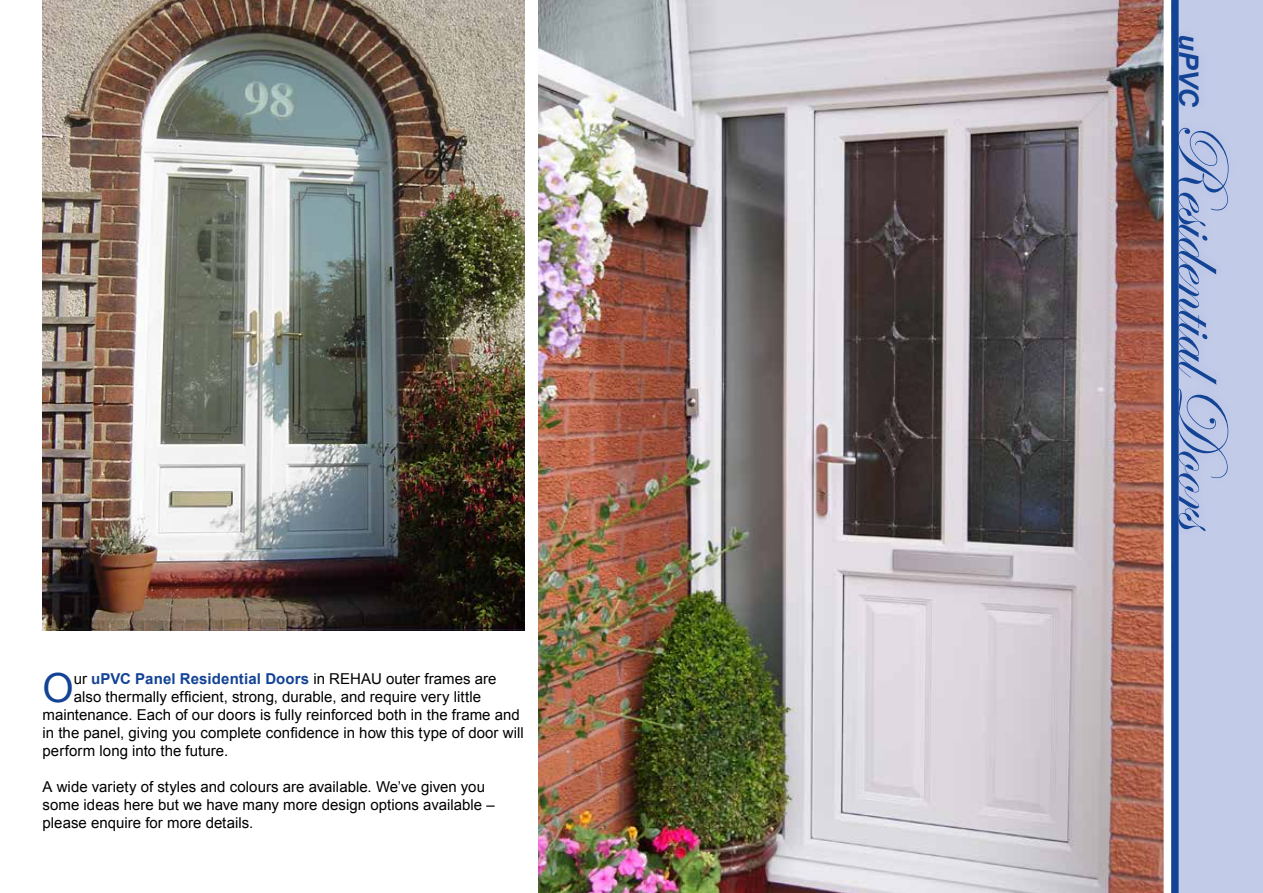
<style>
.page{position:relative;width:1263px;height:893px;background:#fff}
.page>*{position:absolute;margin:0;border:0;box-sizing:border-box;transform-origin:0 0}
.t1{font:75px "Edwardian Script ITC";color:#134395}
.t2{font:40.2px "Arial";color:#134395}
.t3{font:italic 700 27px "Arial";color:#134395}
.t4{font:15px/18px "Arial";letter-spacing:.005em;color:#000}
.t5{font:700 15px "Arial";letter-spacing:.01em;color:#134395}
.s1{font-weight:400;color:#000}
</style>
<div class="page">
<div style="left:1174px;top:0;width:89px;height:893px;background:#c2cbe8"></div>
<img style="left:538px;top:0;width:625px;height:893px">
<div style="left:1171px;top:0;width:7px;height:893px;background:#134395"></div>
<img style="left:43px;top:0;width:481px;height:630px">
<div style="left:1165px;top:25px;width:75px;height:516px;background:#134395;opacity:.1"></div>
<h2 class="t2" style="left:43px;top:662px;width:33px">O</h2>
<p class="t5" style="left:74px;top:669px;width:424px"><span class="s1">ur</span> uPVC Panel Residential Doors <span class="s1">in REHAU outer frames are</span></p>
<p class="t4" style="left:74px;top:688px;width:409px">also thermally efficient, strong, durable, and require very little</p>
<p class="t4" style="left:43px;top:706px;width:479px">maintenance. Each of our doors is fully reinforced both in the frame and</p>
<p class="t4" style="left:43px;top:724px;width:483px">in the panel, giving you complete confidence in how this type of door will</p>
<p class="t4" style="left:43px;top:742px;width:187px">perform long into the future.</p>
<p class="t4" style="left:43px;top:778px;width:454px">A wide variety of styles and colours are available. We’ve given you some ideas here but we have many more design options available – please enquire for more details.</p>
<h3 class="t3" style="left:1207px;top:34px;width:74px;rotate:90deg">uPVC</h3>
<h1 class="t1" style="left:1243px;top:119px;width:413px;rotate:90deg">ResidentialDoors</h1>
</div>
